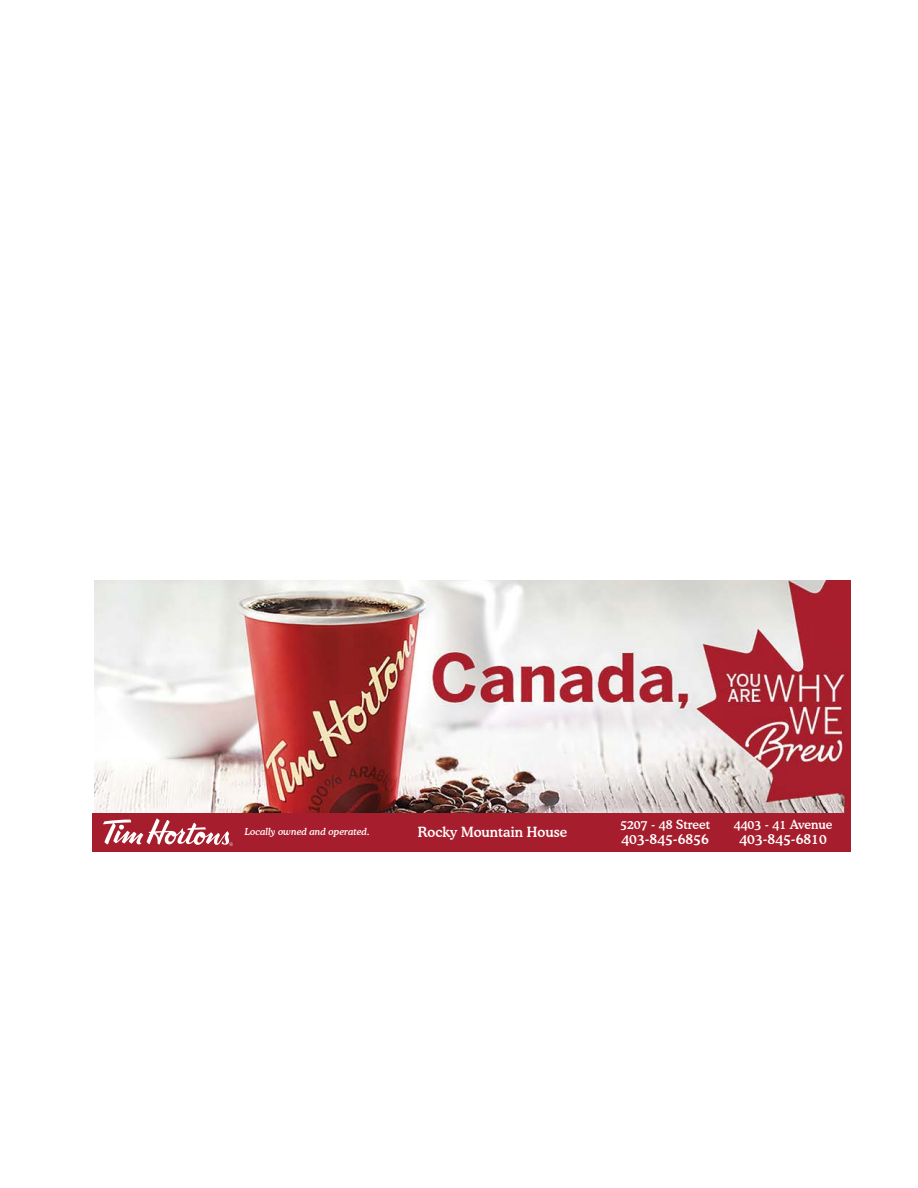
<style>
.page{position:relative;width:918px;height:1188px;background:#fff}
.page>*{position:absolute;margin:0;border:0;box-sizing:border-box;transform-origin:0 0}
.t1{font:500 14.1px "Cooper BT";color:#fff}
.t2{font:500 12.45px "Cooper BT";color:#fff}
.t3{font:italic 500 9.6px "Cooper BT";color:#fff}
</style>
<div class="page">
<img style="left:94px;top:580px;width:756px;height:233px">
<div style="left:92px;top:813px;width:758px;height:38px;background:#a61e2d"></div>
<svg style="left:103px;top:818px;width:130px;height:28px"></svg>
<p class="t3" style="left:245px;top:826px;width:126px">Locally owned and operated.</p>
<p class="t1" style="left:418px;top:823px;width:151px">Rocky Mountain House</p>
<p class="t2" style="left:620px;top:817px;width:92px">5207 - 48 Street</p>
<p class="t1" style="left:622px;top:830px;width:89px">403-845-6856</p>
<p class="t2" style="left:734px;top:817px;width:100px">4403 - 41 Avenue</p>
<p class="t1" style="left:739px;top:830px;width:89px">403-845-6810</p>
</div>
